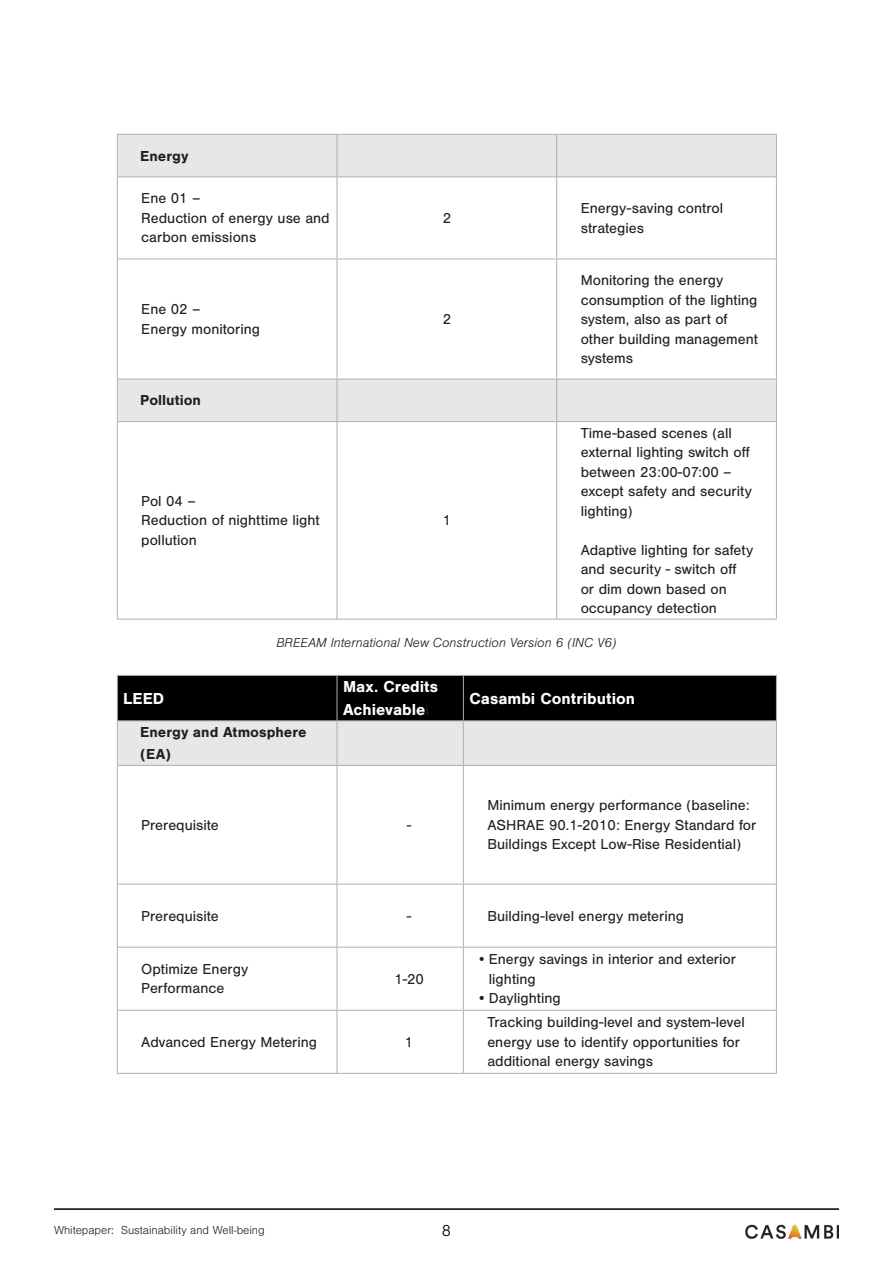
<style>
.page{position:relative;width:893px;height:1263px;background:#fff}
.page>*{position:absolute;margin:0;border:0;box-sizing:border-box;transform-origin:0 0}
.t1{font:700 16.5px/22.5px "Nimbus San";color:#fff}
.t2{font:300 16.5px "Nimbus San";color:#000}
.Table_Text{font:15px/19.5px "Nimbus San";color:#231f20}
.t3{font:700 15px/22.5px "Nimbus San";color:#231f20}
.Info_text_for_Images{font:italic 300 13.5px "Nimbus San";color:#231f20}
.t4{font:300 12px "Nimbus San";color:#231f20}
.s1{font-weight:400;font-size:15px;color:#231f20}
</style>
<div class="page">
<hr style="left:54px;top:1209px;width:785px;height:1px;background:#000001">
<hr style="left:54px;top:1208px;width:785px;height:1px;background:#000001">
<img style="left:745px;top:1224px;width:94px;height:15px">
<svg style="left:118px;top:135px;width:658px;height:286px"></svg>
<hr style="left:336px;top:135px;width:2px;height:41px;background:#b0b0b0">
<hr style="left:556px;top:135px;width:1px;height:41px;background:#b0b0b0">
<hr style="left:336px;top:177px;width:2px;height:82px;background:#b0b0b0">
<hr style="left:556px;top:177px;width:1px;height:82px;background:#b0b0b0">
<hr style="left:336px;top:259px;width:2px;height:120px;background:#b0b0b0">
<hr style="left:556px;top:259px;width:1px;height:120px;background:#b0b0b0">
<hr style="left:336px;top:379px;width:2px;height:42px;background:#b0b0b0">
<hr style="left:556px;top:379px;width:1px;height:42px;background:#b0b0b0">
<hr style="left:336px;top:422px;width:2px;height:197px;background:#b0b0b0">
<hr style="left:556px;top:422px;width:1px;height:197px;background:#b0b0b0">
<hr style="left:117px;top:134px;width:220px;height:1px;background:#b0b0b0">
<hr style="left:117px;top:135px;width:1px;height:41px;background:#b0b0b0">
<hr style="left:337px;top:134px;width:220px;height:1px;background:#b0b0b0">
<hr style="left:557px;top:134px;width:220px;height:1px;background:#b0b0b0">
<hr style="left:776px;top:135px;width:1px;height:41px;background:#b0b0b0">
<hr style="left:117px;top:176px;width:220px;height:1px;background:#b0b0b0">
<hr style="left:117px;top:177px;width:1px;height:82px;background:#b0b0b0">
<hr style="left:337px;top:176px;width:220px;height:1px;background:#b0b0b0">
<hr style="left:557px;top:176px;width:220px;height:1px;background:#b0b0b0">
<hr style="left:776px;top:177px;width:1px;height:82px;background:#b0b0b0">
<hr style="left:117px;top:259px;width:220px;height:1px;background:#b0b0b0">
<hr style="left:117px;top:259px;width:1px;height:120px;background:#b0b0b0">
<hr style="left:337px;top:259px;width:220px;height:1px;background:#b0b0b0">
<hr style="left:557px;top:259px;width:220px;height:1px;background:#b0b0b0">
<hr style="left:776px;top:259px;width:1px;height:120px;background:#b0b0b0">
<hr style="left:117px;top:379px;width:220px;height:1px;background:#b0b0b0">
<hr style="left:117px;top:379px;width:1px;height:42px;background:#b0b0b0">
<hr style="left:337px;top:379px;width:220px;height:1px;background:#b0b0b0">
<hr style="left:557px;top:379px;width:220px;height:1px;background:#b0b0b0">
<hr style="left:776px;top:379px;width:1px;height:42px;background:#b0b0b0">
<hr style="left:117px;top:421px;width:220px;height:1px;background:#b0b0b0">
<hr style="left:117px;top:422px;width:1px;height:197px;background:#b0b0b0">
<hr style="left:337px;top:421px;width:220px;height:1px;background:#b0b0b0">
<hr style="left:557px;top:421px;width:220px;height:1px;background:#b0b0b0">
<hr style="left:776px;top:422px;width:1px;height:197px;background:#b0b0b0">
<hr style="left:117px;top:619px;width:220px;height:1px;background:#b0b0b0">
<hr style="left:337px;top:619px;width:220px;height:1px;background:#b0b0b0">
<hr style="left:557px;top:619px;width:220px;height:1px;background:#b0b0b0">
<svg style="left:118px;top:676px;width:658px;height:89px;background:#727374"></svg>
<hr style="left:117px;top:675px;width:220px;height:1px;background:#b0b0b0">
<hr style="left:117px;top:676px;width:1px;height:44px;background:#b0b0b0">
<hr style="left:337px;top:675px;width:126px;height:1px;background:#b0b0b0">
<hr style="left:337px;top:676px;width:1px;height:44px;background:#b0b0b0">
<hr style="left:463px;top:675px;width:314px;height:1px;background:#b0b0b0">
<hr style="left:463px;top:676px;width:1px;height:44px;background:#b0b0b0">
<hr style="left:776px;top:676px;width:1px;height:44px;background:#b0b0b0">
<hr style="left:117px;top:720px;width:220px;height:1px;background:#b0b0b0">
<hr style="left:117px;top:721px;width:1px;height:44px;background:#b0b0b0">
<hr style="left:337px;top:720px;width:126px;height:1px;background:#b0b0b0">
<hr style="left:337px;top:721px;width:1px;height:44px;background:#b0b0b0">
<hr style="left:463px;top:720px;width:314px;height:1px;background:#b0b0b0">
<hr style="left:463px;top:721px;width:1px;height:44px;background:#b0b0b0">
<hr style="left:776px;top:721px;width:1px;height:44px;background:#b0b0b0">
<hr style="left:117px;top:765px;width:220px;height:1px;background:#b0b0b0">
<hr style="left:117px;top:766px;width:1px;height:118px;background:#b0b0b0">
<hr style="left:337px;top:765px;width:126px;height:1px;background:#b0b0b0">
<hr style="left:337px;top:766px;width:1px;height:118px;background:#b0b0b0">
<hr style="left:463px;top:765px;width:314px;height:1px;background:#b0b0b0">
<hr style="left:463px;top:766px;width:1px;height:118px;background:#b0b0b0">
<hr style="left:776px;top:766px;width:1px;height:118px;background:#b0b0b0">
<hr style="left:117px;top:884px;width:220px;height:1px;background:#b0b0b0">
<hr style="left:117px;top:884px;width:1px;height:63px;background:#b0b0b0">
<hr style="left:337px;top:884px;width:126px;height:1px;background:#b0b0b0">
<hr style="left:337px;top:884px;width:1px;height:63px;background:#b0b0b0">
<hr style="left:463px;top:884px;width:314px;height:1px;background:#b0b0b0">
<hr style="left:463px;top:884px;width:1px;height:63px;background:#b0b0b0">
<hr style="left:776px;top:884px;width:1px;height:63px;background:#b0b0b0">
<hr style="left:117px;top:947px;width:220px;height:1px;background:#b0b0b0">
<hr style="left:117px;top:947px;width:1px;height:63px;background:#b0b0b0">
<hr style="left:337px;top:947px;width:126px;height:1px;background:#b0b0b0">
<hr style="left:337px;top:947px;width:1px;height:63px;background:#b0b0b0">
<hr style="left:463px;top:947px;width:314px;height:1px;background:#b0b0b0">
<hr style="left:463px;top:947px;width:1px;height:63px;background:#b0b0b0">
<hr style="left:776px;top:947px;width:1px;height:63px;background:#b0b0b0">
<hr style="left:117px;top:1010px;width:220px;height:1px;background:#b0b0b0">
<hr style="left:117px;top:1011px;width:1px;height:62px;background:#b0b0b0">
<hr style="left:337px;top:1010px;width:126px;height:1px;background:#b0b0b0">
<hr style="left:337px;top:1011px;width:1px;height:62px;background:#b0b0b0">
<hr style="left:463px;top:1010px;width:314px;height:1px;background:#b0b0b0">
<hr style="left:463px;top:1011px;width:1px;height:62px;background:#b0b0b0">
<hr style="left:776px;top:1011px;width:1px;height:62px;background:#b0b0b0">
<hr style="left:117px;top:1073px;width:220px;height:1px;background:#b0b0b0">
<hr style="left:337px;top:1073px;width:126px;height:1px;background:#b0b0b0">
<hr style="left:463px;top:1073px;width:314px;height:1px;background:#b0b0b0">
<p class="t3" style="left:140px;top:145px;width:50px">Energy</p>
<p class="Table_Text" style="left:141px;top:189px;width:61px">Ene 01 –</p>
<p class="Table_Text" style="left:141px;top:208px;width:190px">Reduction of energy use and carbon emissions</p>
<p class="Table_Text" style="left:443px;top:208px;width:10px">2</p>
<p class="Table_Text" style="left:581px;top:199px;width:144px">Energy-saving control strategies</p>
<p class="Table_Text" style="left:141px;top:300px;width:61px">Ene 02 –</p>
<p class="Table_Text" style="left:141px;top:319px;width:120px">Energy monitoring</p>
<p class="t3" style="left:140px;top:389px;width:62px">Pollution</p>
<p class="Table_Text" style="left:443px;top:310px;width:10px">2</p>
<p class="Table_Text" style="left:581px;top:271px;width:179px">Monitoring the energy consumption of the lighting system, also as part of other building management systems</p>
<p class="Table_Text" style="left:581px;top:423px;width:173px">Time-based scenes (all external lighting switch off between 23:00-07:00 – except safety and security lighting)</p>
<p class="Table_Text" style="left:581px;top:540px;width:174px">Adaptive lighting for safety and security - switch off or dim down based on occupancy detection</p>
<p class="Info_text_for_Images" style="left:276px;top:635px;width:342px">BREEAM International New Construction Version 6 (INC V6)</p>
<p class="Table_Text" style="left:141px;top:491px;width:56px">Pol 04 –</p>
<p class="Table_Text" style="left:141px;top:511px;width:180px">Reduction of nighttime light pollution</p>
<p class="Table_Text" style="left:443px;top:511px;width:10px">1</p>
<p class="t1" style="left:123px;top:687px;width:42px">LEED</p>
<p class="t1" style="left:343px;top:676px;width:97px">Max. Credits<br>Achievable<span class="s1">i</span></p>
<p class="t1" style="left:469px;top:687px;width:167px">Casambi Contribution</p>
<p class="t3" style="left:140px;top:721px;width:168px">Energy and Atmosphere (EA)</p>
<p class="Table_Text" style="left:141px;top:815px;width:79px">Prerequisite</p>
<p class="Table_Text" style="left:407px;top:815px;width:6px">-</p>
<p class="Table_Text" style="left:487px;top:796px;width:270px">Minimum energy performance (baseline:<br>ASHRAE 90.1-2010: Energy Standard for<br>Buildings Except Low-Rise Residential)</p>
<p class="Table_Text" style="left:141px;top:906px;width:79px">Prerequisite</p>
<p class="Table_Text" style="left:407px;top:906px;width:6px">-</p>
<p class="Table_Text" style="left:487px;top:906px;width:198px">Building-level energy metering</p>
<p class="Table_Text" style="left:141px;top:959px;width:108px">Optimize Energy<br>Performance</p>
<p class="Table_Text" style="left:394px;top:969px;width:31px">1-20</p>
<p class="Table_Text" style="left:141px;top:1032px;width:177px">Advanced Energy Metering</p>
<p class="Table_Text" style="left:405px;top:1032px;width:10px">1</p>
<p class="Table_Text" style="left:489px;top:950px;width:249px;text-indent:-12px">•Energy savings in interior and exterior lighting</p>
<p class="Table_Text" style="left:477px;top:989px;width:85px">•Daylighting</p>
<p class="Table_Text" style="left:487px;top:1013px;width:259px">Tracking building-level and system-level energy use to identify opportunities for additional energy savings</p>
<p class="t4" style="left:54px;top:1224px;width:212px">Whitepaper: Sustainability and Well-being</p>
<p class="t2" style="left:442px;top:1222px;width:11px">8</p>
</div>
